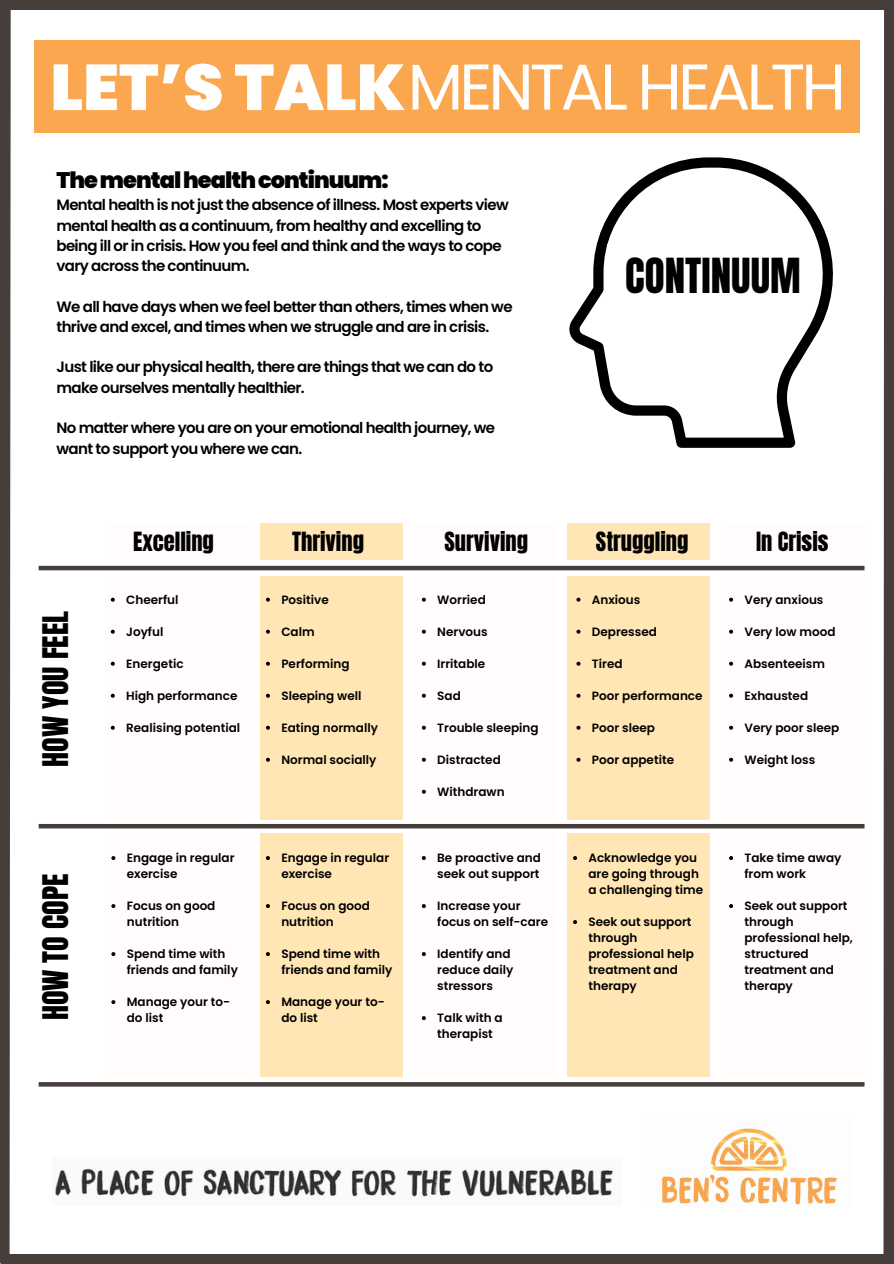
<style>
.page{position:relative;width:894px;height:1264px;background:#fff}
.page>*{position:absolute;margin:0;border:0;box-sizing:border-box;transform-origin:0 0}
.t1{font:64.5px "Poppins";letter-spacing:-.06em;color:#fff}
.t2{font:41.1px "Anton";color:#000}
.t3{font:30px "Anton";color:#000}
.t4{font:22.5px "Anton";color:#000}
.t5{font:900 22.5px "Poppins";letter-spacing:-.04em;color:#000}
.t6{font:600 15px/20.2px "Poppins";letter-spacing:-.04em;color:#000}
.t7{font:600 12px/16px "Poppins";color:#000}
.s1{font-weight:900}
</style>
<div class="page">
<div style="left:106px;top:524px;width:143px;height:36px;background:#fffcfb"></div>
<div style="left:414px;top:524px;width:142px;height:36px;background:#fffcfb"></div>
<div style="left:721px;top:524px;width:143px;height:36px;background:#fffcfb"></div>
<div style="left:260px;top:524px;width:143px;height:36px;background:#ffe6b4"></div>
<div style="left:567px;top:524px;width:143px;height:36px;background:#ffe6b4"></div>
<div style="left:106px;top:576px;width:143px;height:243px;background:#fffcfb"></div>
<div style="left:414px;top:576px;width:142px;height:243px;background:#fffcfb"></div>
<div style="left:721px;top:576px;width:143px;height:243px;background:#fffcfb"></div>
<div style="left:260px;top:576px;width:143px;height:243px;background:#ffe6b4"></div>
<div style="left:567px;top:576px;width:143px;height:243px;background:#ffe6b4"></div>
<div style="left:0;top:0;width:893px;height:10px;background:#453e3a"></div>
<svg style="left:0;top:10px;width:11px;height:1253px;background:#534d49"></svg>
<svg style="left:883px;top:10px;width:10px;height:1244px;background:#534d49"></svg>
<div style="left:2px;top:1254px;width:891px;height:9px;background:#453e3a"></div>
<div style="left:34px;top:40px;width:825px;height:93px;background:#faa750"></div>
<svg style="left:569px;top:157px;width:264px;height:291px"></svg>
<svg style="left:608px;top:187px;width:162px;height:172px"></svg>
<div style="left:607px;top:244px;width:116px;height:116px;background:#fff"></div>
<div style="left:106px;top:833px;width:143px;height:243px;background:#fffcfb"></div>
<div style="left:414px;top:833px;width:142px;height:243px;background:#fffcfb"></div>
<div style="left:721px;top:833px;width:143px;height:243px;background:#fffcfb"></div>
<div style="left:260px;top:833px;width:143px;height:243px;background:#ffe6b4"></div>
<div style="left:567px;top:833px;width:143px;height:243px;background:#ffe6b4"></div>
<hr style="left:39px;top:824px;width:825px;height:4px;background:#453e3a">
<hr style="left:39px;top:566px;width:825px;height:4px;background:#453e3a">
<svg style="left:39px;top:1082px;width:825px;height:4px;background:#49423f"></svg>
<svg style="left:111px;top:597px;width:4px;height:4px"></svg>
<svg style="left:111px;top:629px;width:4px;height:4px"></svg>
<svg style="left:111px;top:661px;width:4px;height:4px"></svg>
<svg style="left:111px;top:693px;width:4px;height:4px"></svg>
<svg style="left:111px;top:725px;width:4px;height:4px"></svg>
<svg style="left:266px;top:597px;width:4px;height:4px"></svg>
<svg style="left:266px;top:629px;width:4px;height:4px"></svg>
<svg style="left:266px;top:661px;width:4px;height:4px"></svg>
<svg style="left:266px;top:693px;width:4px;height:4px"></svg>
<svg style="left:266px;top:725px;width:4px;height:4px"></svg>
<svg style="left:266px;top:757px;width:4px;height:4px"></svg>
<svg style="left:422px;top:597px;width:4px;height:4px"></svg>
<svg style="left:422px;top:629px;width:4px;height:4px"></svg>
<svg style="left:422px;top:661px;width:4px;height:4px"></svg>
<svg style="left:422px;top:693px;width:4px;height:4px"></svg>
<svg style="left:422px;top:725px;width:4px;height:4px"></svg>
<svg style="left:422px;top:757px;width:4px;height:4px"></svg>
<svg style="left:422px;top:789px;width:4px;height:4px"></svg>
<svg style="left:576px;top:597px;width:4px;height:4px"></svg>
<svg style="left:576px;top:629px;width:4px;height:4px"></svg>
<svg style="left:576px;top:661px;width:4px;height:4px"></svg>
<svg style="left:576px;top:693px;width:4px;height:4px"></svg>
<svg style="left:576px;top:725px;width:4px;height:4px"></svg>
<svg style="left:576px;top:757px;width:4px;height:4px"></svg>
<svg style="left:422px;top:856px;width:4px;height:4px"></svg>
<svg style="left:422px;top:904px;width:4px;height:4px"></svg>
<svg style="left:422px;top:952px;width:4px;height:4px"></svg>
<svg style="left:422px;top:1016px;width:4px;height:4px"></svg>
<svg style="left:573px;top:856px;width:4px;height:4px"></svg>
<svg style="left:573px;top:920px;width:4px;height:4px"></svg>
<svg style="left:729px;top:856px;width:3px;height:4px"></svg>
<svg style="left:729px;top:904px;width:3px;height:4px"></svg>
<svg style="left:111px;top:856px;width:4px;height:4px"></svg>
<svg style="left:111px;top:904px;width:4px;height:4px"></svg>
<svg style="left:111px;top:952px;width:4px;height:4px"></svg>
<svg style="left:111px;top:1000px;width:4px;height:4px"></svg>
<svg style="left:266px;top:856px;width:4px;height:4px"></svg>
<svg style="left:266px;top:904px;width:4px;height:4px"></svg>
<svg style="left:266px;top:952px;width:4px;height:4px"></svg>
<svg style="left:266px;top:1000px;width:4px;height:4px"></svg>
<img style="left:662px;top:1128px;width:175px;height:77px">
<img style="left:55px;top:1168px;width:558px;height:29px">
<p class="t1" style="left:50px;top:42px;width:796px"><span class="s1">LET’S TALK</span>MENTAL HEALTH</p>
<h1 class="t5" style="left:56px;top:164px;width:333px">Thementalhealthcontinuum:</h1>
<h1 class="t6" style="left:56px;top:195px;width:453px">Mental health is not just the absence of illness. Most experts view mental health as a continuum, from healthy and excelling to being ill or in crisis. How you feel and think and the ways to cope vary across the continuum.</h1>
<h2 class="t6" style="left:56px;top:296px;width:457px">We all have days when we feel better than others, times when we thrive and excel, and times when we struggle and are in crisis.</h2>
<p class="t6" style="left:56px;top:357px;width:438px">Just like our physical health, there are things that we can do to make ourselves mentally healthier.</p>
<p class="t6" style="left:56px;top:418px;width:440px">No matter where you are on your emotional health journey, we want to support you where we can.</p>
<h3 class="t2" style="left:625px;top:246px;width:177px">CONTINUUM</h3>
<p class="t3" style="left:34px;top:766px;width:157px;rotate:-90deg">HOW YOU FEEL</p>
<p class="t3" style="left:34px;top:1020px;width:148px;rotate:-90deg">HOW TO COPE</p>
<h6 class="t4" style="left:133px;top:525px;width:82px">Excelling</h6>
<h6 class="t4" style="left:292px;top:525px;width:73px">Thriving</h6>
<h6 class="t4" style="left:444px;top:525px;width:85px">Surviving</h6>
<h6 class="t4" style="left:595px;top:525px;width:94px">Struggling</h6>
<h5 class="t4" style="left:755px;top:525px;width:74px">In Crisis</h5>
<h5 class="t7" style="left:126px;top:591px;width:54px">Cheerful</h5>
<h5 class="t7" style="left:126px;top:623px;width:39px">Joyful</h5>
<h5 class="t7" style="left:126px;top:655px;width:59px">Energetic</h5>
<h5 class="t7" style="left:126px;top:687px;width:113px">High performance</h5>
<p class="t7" style="left:126px;top:719px;width:115px">Realising potential</p>
<p class="t7" style="left:127px;top:849px;width:109px">Engage in regular exercise</p>
<p class="t7" style="left:127px;top:897px;width:90px">Focus on good nutrition</p>
<p class="t7" style="left:127px;top:945px;width:113px">Spend time with friends and family</p>
<p class="t7" style="left:127px;top:993px;width:105px">Manage your to&shy;do list</p>
<p class="t7" style="left:281px;top:591px;width:49px">Positive</p>
<p class="t7" style="left:281px;top:623px;width:35px">Calm</p>
<p class="t7" style="left:281px;top:655px;width:70px">Performing</p>
<p class="t7" style="left:281px;top:687px;width:82px">Sleeping well</p>
<p class="t7" style="left:281px;top:719px;width:98px">Eating normally</p>
<p class="t7" style="left:281px;top:751px;width:97px">Normal socially</p>
<p class="t7" style="left:281px;top:849px;width:109px">Engage in regular exercise</p>
<p class="t7" style="left:281px;top:897px;width:90px">Focus on good nutrition</p>
<p class="t7" style="left:281px;top:945px;width:113px">Spend time with friends and family</p>
<p class="t7" style="left:281px;top:993px;width:105px">Manage your to&shy;do list</p>
<p class="t7" style="left:437px;top:591px;width:50px">Worried</p>
<p class="t7" style="left:437px;top:623px;width:52px">Nervous</p>
<p class="t7" style="left:437px;top:655px;width:50px">Irritable</p>
<p class="t7" style="left:437px;top:687px;width:25px">Sad</p>
<p class="t7" style="left:437px;top:719px;width:103px">Trouble sleeping</p>
<p class="t7" style="left:437px;top:751px;width:65px">Distracted</p>
<p class="t7" style="left:437px;top:783px;width:69px">Withdrawn</p>
<p class="t7" style="left:437px;top:849px;width:105px">Be proactive and seek out support</p>
<p class="t7" style="left:437px;top:897px;width:112px">Increase your focus on self-care</p>
<p class="t7" style="left:437px;top:945px;width:78px">Identify and reduce daily stressors</p>
<p class="t7" style="left:437px;top:1009px;width:67px">Talk with a therapist</p>
<p class="t7" style="left:591px;top:591px;width:50px">Anxious</p>
<p class="t7" style="left:591px;top:623px;width:67px">Depressed</p>
<p class="t7" style="left:591px;top:655px;width:32px">Tired</p>
<p class="t7" style="left:591px;top:687px;width:112px">Poor performance</p>
<p class="t7" style="left:591px;top:719px;width:65px">Poor sleep</p>
<p class="t7" style="left:591px;top:751px;width:84px">Poor appetite</p>
<h4 class="t7" style="left:588px;top:849px;width:116px">Acknowledge you are going through a challenging time</h4>
<p class="t7" style="left:588px;top:913px;width:107px">Seek out support through professional help treatment and therapy</p>
<p class="t7" style="left:744px;top:591px;width:80px">Very anxious</p>
<p class="t7" style="left:744px;top:623px;width:92px">Very low mood</p>
<p class="t7" style="left:744px;top:655px;width:82px">Absenteeism</p>
<p class="t7" style="left:744px;top:687px;width:65px">Exhausted</p>
<p class="t7" style="left:744px;top:719px;width:96px">Very poor sleep</p>
<p class="t7" style="left:744px;top:751px;width:72px">Weight loss</p>
<p class="t7" style="left:744px;top:849px;width:98px">Take time away from work</p>
<p class="t7" style="left:744px;top:897px;width:110px">Seek out support through professional help, structured treatment and therapy</p>
</div>
